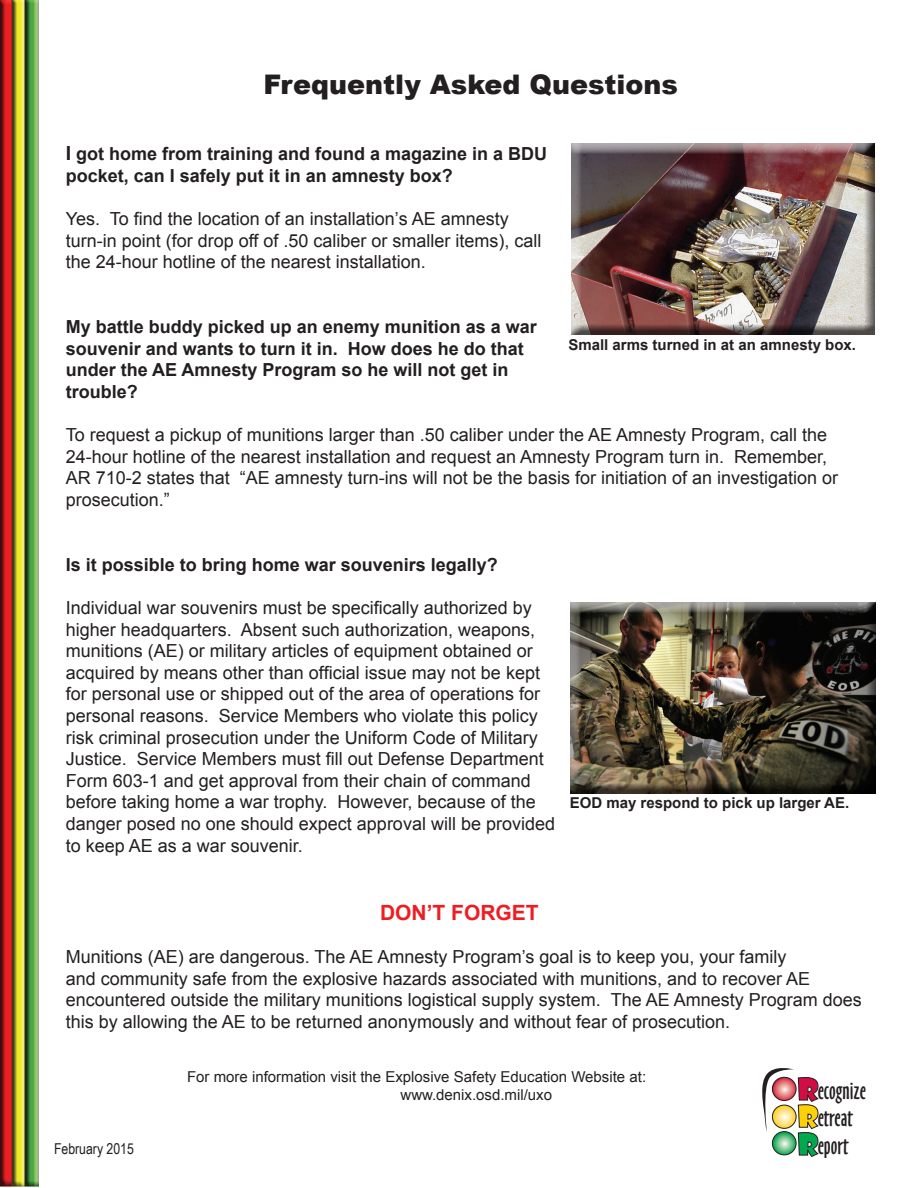
<style>
.page{position:relative;width:918px;height:1188px;background:#fff}
.page>*{position:absolute;margin:0;border:0;box-sizing:border-box;transform-origin:0 0}
.t1{font:29.55px "Showcard Gothic";color:#d20d44}
.t2{font:29.55px "Showcard Gothic";color:#fdd007}
.t3{font:29.55px "Showcard Gothic";color:#00a84e}
.t4{font:900 27px "Arial";color:#231f20}
.t5{font:22.65px/27.5px "Oz Handicraft BT";color:#231f20}
.t6{font:700 21px "Arial";color:#ee1d23}
.t7{font:18px/21.6px "Arial";color:#231f20}
.t8{font:700 18px/21.6px "Arial";color:#231f20}
.t9{font:15px/18px "Arial";color:#231f20}
.t10{font:700 15px "Arial";color:#231f20}
.t11{font:15px "Arial Narrow";color:#231f20}
.s1{font-size:19.5px}
</style>
<div class="page">
<img style="left:0;top:0;width:39px;height:1187px">
<svg style="left:762px;top:1068px;width:56px;height:89px"></svg>
<div style="left:567px;top:144px;width:309px;height:192px;background:#231f20;opacity:.75"></div>
<div style="left:568px;top:602px;width:309px;height:193px;background:#231f20;opacity:.75"></div>
<h2 class="t4" style="left:264px;top:64px;width:416px">Frequently Asked Questions</h2>
<p class="t8" style="left:66px;top:144px;width:483px"><span class="s1">I</span> got home from training and found a magazine in a BDU pocket, can I safely put it in an amnesty box?</p>
<p class="t7" style="left:66px;top:208px;width:477px">Yes. To find the location of an installation’s AE amnesty turn-in point (for drop off of .50 caliber or smaller items), call the 24-hour hotline of the nearest installation.</p>
<p class="t8" style="left:66px;top:317px;width:473px">My battle buddy picked up an enemy munition as a war souvenir and wants to turn it in. How does he do that under the AE Amnesty Program so he will not get in trouble?</p>
<p class="t7" style="left:66px;top:424px;width:774px">To request a pickup of munitions larger than .50 caliber under the AE Amnesty Program, call the 24-hour hotline of the nearest installation and request an Amnesty Program turn in. Remember, AR 710-2 states that “AE amnesty turn-ins will not be the basis for initiation of an investigation or prosecution.”</p>
<p class="t10" style="left:568px;top:335px;width:289px">Small arms turned in at an amnesty box.</p>
<p class="t8" style="left:66px;top:554px;width:434px">Is it possible to bring home war souvenirs legally?</p>
<p class="t7" style="left:66px;top:597px;width:491px">Individual war souvenirs must be specifically authorized by higher headquarters. Absent such authorization, weapons, munitions (AE) or military articles of equipment obtained or acquired by means other than official issue may not be kept for personal use or shipped out of the area of operations for personal reasons. Service Members who violate this policy risk criminal prosecution under the Uniform Code of Military Justice. Service Members must fill out Defense Department Form 603-1 and get approval from their chain of command before taking home a war trophy. However, because of the danger posed no one should expect approval will be provided to keep AE as a war souvenir.</p>
<p class="t10" style="left:570px;top:793px;width:281px">EOD may respond to pick up larger AE.</p>
<p class="t6" style="left:380px;top:899px;width:160px">DON’T FORGET</p>
<p class="t7" style="left:66px;top:946px;width:798px">Munitions (AE) are dangerous. The AE Amnesty Program’s goal is to keep you, your family<br>and community safe from the explosive hazards associated with munitions, and to recover AE encountered outside the military munitions logistical supply system. The AE Amnesty Program does this by allowing the AE to be returned anonymously and without fear of prosecution.</p>
<p class="t9" style="left:401px;top:1068px;width:247px;text-indent:-213px">For more information visit the Explosive Safety Education Website at: www.denix.osd.mil/uxo</p>
<h1 class="t1" style="left:798px;top:1070px;width:22px">R</h1>
<h1 class="t2" style="left:798px;top:1097px;width:22px">R</h1>
<h1 class="t3" style="left:798px;top:1125px;width:22px">R</h1>
<p class="t5" style="left:818px;top:1077px;width:50px">ecognize etreat eport</p>
<p class="t11" style="left:54px;top:1138px;width:81px">February 2015</p>
</div>
